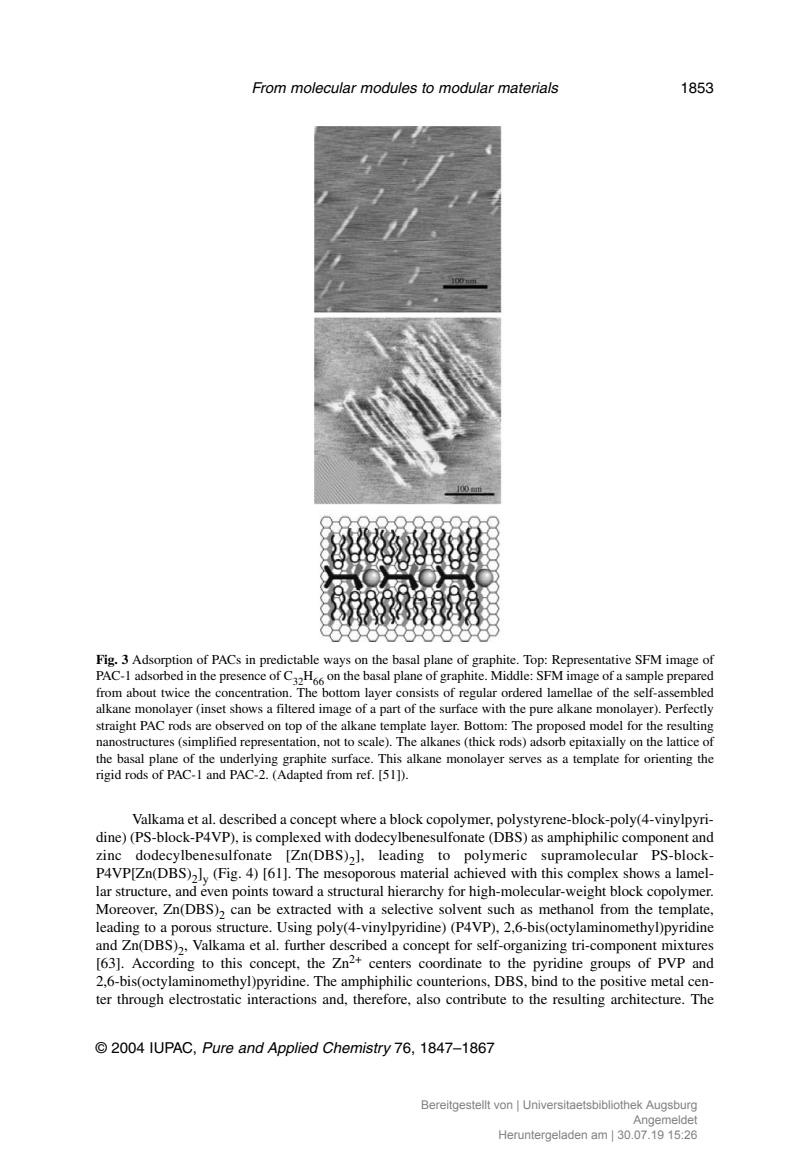
<style>
.page{position:relative;width:810px;height:1161px;background:#fff}
.page>*{position:absolute;margin:0;border:0;box-sizing:border-box;transform-origin:0 0}
.t1{font:15px/18px "Times";color:#000;text-align:justify}
.t2{font:15px "Helvetica";color:#000}
.t3{font:italic 15px "Helvetica";color:#000}
.t4{font:13.5px/16.5px "Times";color:#000;text-align:justify}
.t5{font:12px/15px "Arial";color:#808080;text-align:right}
.s1{font-weight:700}
.s2{font-style:italic}
</style>
<div class="page">
<img style="left:314px;top:126px;width:188px;height:516px">
<p class="t3" style="left:251px;top:82px;width:308px">From molecular modules to modular materials</p>
<p class="t2" style="left:681px;top:82px;width:35px">1853</p>
<p class="t4" style="left:96px;top:652px;width:620px"><span class="s1">Fig. 3</span> Adsorption of PACs in predictable ways on the basal plane of graphite. Top: Representative SFM image of PAC-1 adsorbed in the presence of C<sub>32</sub>H<sub>66</sub> on the basal plane of graphite. Middle: SFM image of a sample prepared from about twice the concentration. The bottom layer consists of regular ordered lamellae of the self-assembled alkane monolayer (inset shows a filtered image of a part of the surface with the pure alkane monolayer). Perfectly straight PAC rods are observed on top of the alkane template layer. Bottom: The proposed model for the resulting nanostructures (simplified representation, not to scale). The alkanes (thick rods) adsorb epitaxially on the lattice of the basal plane of the underlying graphite surface. This alkane monolayer serves as a template for orienting the rigid rods of PAC-1 and PAC-2. (Adapted from ref. [51]).</p>
<p class="t1" style="left:96px;top:811px;width:620px;text-indent:36px">Valkama et al. described a concept where a block copolymer, polystyrene-block-poly(4-vinylpyri&shy;dine) (PS-block-P4VP), is complexed with dodecylbenesulfonate (DBS) as amphiphilic component and zinc dodecylbenesulfonate [Zn(DBS)<sub>2</sub>], leading to polymeric supramolecular PS-block-P4VP[Zn(DBS)<sub>2</sub>]<sub>y</sub> (Fig. 4) [61]. The mesoporous material achieved with this complex shows a lamel&shy;lar structure, and even points toward a structural hierarchy for high-molecular-weight block copolymer.<br>Moreover, Zn(DBS)<sub>2</sub> can be extracted with a selective solvent such as methanol from the template, leading to a porous structure. Using poly(4-vinylpyridine) (P4VP), 2,6-bis(octylaminomethyl)pyridine and Zn(DBS)<sub>2</sub>, Valkama et al. further described a concept for self-organizing tri-component mixtures [63]. According to this concept, the Zn<sup>2+</sup> centers coordinate to the pyridine groups of PVP and 2,6-bis(octylaminomethyl)pyridine. The amphiphilic counterions, DBS, bind to the positive metal cen&shy;ter through electrostatic interactions and, therefore, also contribute to the resulting architecture. The</p>
<p class="t2" style="left:96px;top:1042px;width:400px">© 2004 IUPAC, <span class="s2">Pure and Applied Chemistry</span> 76, 1847–1867</p>
<p class="t5" style="left:421px;top:1098px;width:278px">Bereitgestellt von | Universitaetsbibliothek Augsburg<br>Angemeldet<br>Heruntergeladen am | 30.07.19 15:26</p>
</div>
